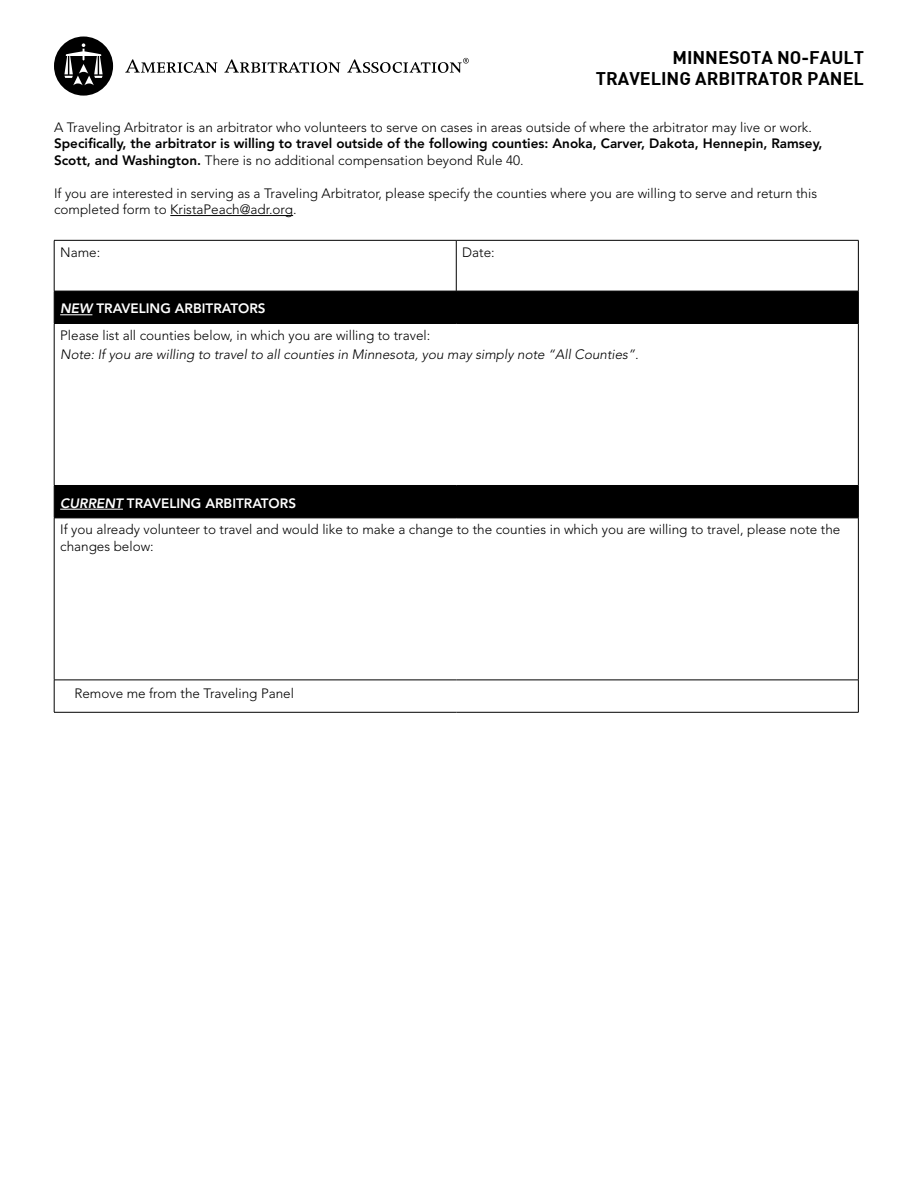
<style>
.page{position:relative;width:918px;height:1188px;background:#fff}
.page>*{position:absolute;margin:0;border:0;box-sizing:border-box;transform-origin:0 0}
.t1{font:18px/21.6px "DIN Bold";color:#000;text-align:right}
.t2{font:300 13.5px/26.2px "Avenir LT Std";color:#000}
.t3{font:800 13.5px/16.5px "Avenir LT Std";color:#000}
.t4{font:italic 300 13.5px "Avenir LT Std";color:#000}
.s1{font-weight:300}
.s2{font-weight:800;font-style:italic;color:#fff}
.s3{font-weight:800;color:#fff}
</style>
<div class="page">
<svg style="left:125px;top:58px;width:344px;height:15px"></svg>
<svg style="left:54px;top:37px;width:59px;height:59px"></svg>
<hr style="left:170px;top:215px;width:123px;height:1px;background:#000">
<svg style="left:55px;top:292px;width:803px;height:226px"></svg>
<hr style="left:54px;top:240px;width:402px;height:1px;background:#000">
<hr style="left:54px;top:241px;width:1px;height:50px;background:#000">
<hr style="left:456px;top:240px;width:403px;height:1px;background:#000">
<hr style="left:456px;top:241px;width:1px;height:50px;background:#000">
<hr style="left:858px;top:241px;width:1px;height:50px;background:#000">
<hr style="left:54px;top:291px;width:402px;height:1px;background:#000">
<hr style="left:54px;top:291px;width:1px;height:32px;background:#000">
<hr style="left:456px;top:291px;width:403px;height:1px;background:#000">
<hr style="left:858px;top:291px;width:1px;height:32px;background:#000">
<hr style="left:54px;top:323px;width:402px;height:1px;background:#000">
<hr style="left:54px;top:324px;width:1px;height:161px;background:#000">
<hr style="left:456px;top:323px;width:403px;height:1px;background:#000">
<hr style="left:858px;top:324px;width:1px;height:161px;background:#000">
<hr style="left:54px;top:485px;width:402px;height:1px;background:#000">
<hr style="left:54px;top:486px;width:1px;height:32px;background:#000">
<hr style="left:456px;top:485px;width:403px;height:1px;background:#000">
<hr style="left:858px;top:486px;width:1px;height:32px;background:#000">
<hr style="left:54px;top:518px;width:402px;height:1px;background:#000">
<hr style="left:54px;top:518px;width:1px;height:162px;background:#000">
<hr style="left:456px;top:518px;width:403px;height:1px;background:#000">
<hr style="left:858px;top:518px;width:1px;height:162px;background:#000">
<hr style="left:54px;top:680px;width:402px;height:1px;background:#000">
<hr style="left:54px;top:680px;width:1px;height:32px;background:#000">
<hr style="left:456px;top:680px;width:403px;height:1px;background:#000">
<hr style="left:858px;top:680px;width:1px;height:32px;background:#000">
<hr style="left:54px;top:712px;width:402px;height:1px;background:#000">
<hr style="left:456px;top:712px;width:403px;height:1px;background:#000">
<hr style="left:60px;top:314px;width:32px;height:1px;background:#fff">
<hr style="left:60px;top:509px;width:63px;height:1px;background:#fff">
<h1 class="t1" style="left:596px;top:46px;width:270px">MINNESOTA NO-FAULT<br>TRAVELING ARBITRATOR PANEL</h1>
<p class="t2" style="left:54px;top:114px;width:759px">A Traveling Arbitrator is an arbitrator who volunteers to serve on cases in areas outside of where the arbitrator may live or work.</p>
<p class="t3" style="left:54px;top:135px;width:770px">Specifically, the arbitrator is willing to travel outside of the following counties: Anoka, Carver, Dakota, Hennepin, Ramsey,<br>Scott, and Washington. <span class="s1">There is no additional compensation beyond Rule 40.</span></p>
<p class="t2" style="left:54px;top:185px;width:765px;line-height:16.5px">If you are interested in serving as a Traveling Arbitrator, please specify the counties where you are willing to serve and return this completed form to KristaPeach@adr.org.</p>
<p class="t2" style="left:60px;top:239px;width:42px">Name:</p>
<p class="t2" style="left:462px;top:239px;width:34px">Date:</p>
<p class="t2" style="left:60px;top:296px;width:372px"><span class="s2">NEW</span> <span class="s3">TRAVELING ARBITRATORS<br></span>Please list all counties below, in which you are willing to travel:</p>
<p class="t4" style="left:60px;top:347px;width:580px">Note: If you are willing to travel to all counties in Minnesota, you may simply note “All Counties”.</p>
<p class="t2" style="left:60px;top:490px;width:782px"><span class="s2">CURRENT</span> <span class="s3">TRAVELING ARBITRATORS<br></span>If you already volunteer to travel and would like to make a change to the counties in which you are willing to travel, please note the</p>
<p class="t2" style="left:60px;top:533px;width:95px">changes below:</p>
<p class="t2" style="left:74px;top:680px;width:221px">Remove me from the Traveling Panel</p>
</div>
